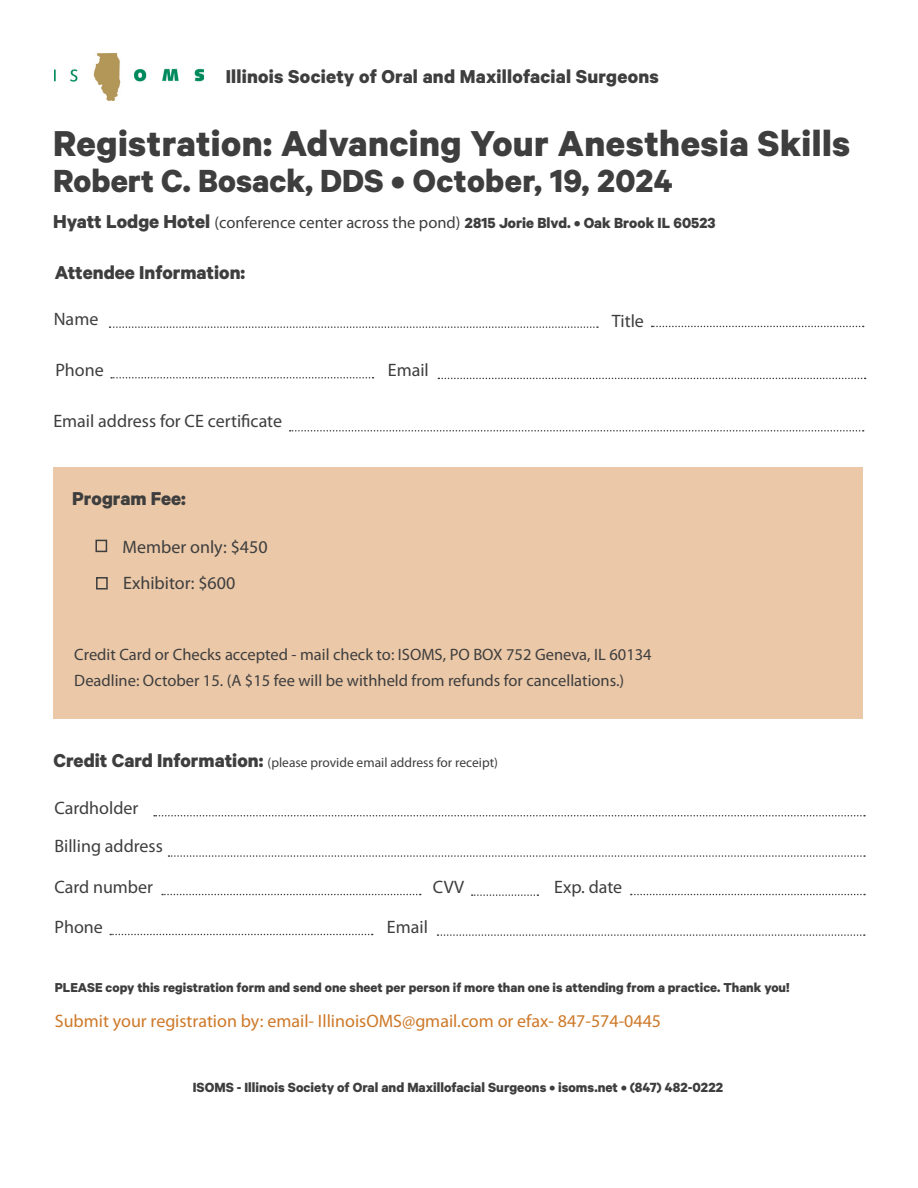
<style>
.page{position:relative;width:918px;height:1188px;background:#fff}
.page>*{position:absolute;margin:0;border:0;box-sizing:border-box;transform-origin:0 0}
.t1{font:700 40.5px "Calibre";letter-spacing:.01em;color:#3e3e3f}
.t2{font:700 36px "Calibre";letter-spacing:.005em;color:#3e3e3f}
.t3{font:700 21px "Calibre";letter-spacing:.01em;color:#3e3e3f}
.t4{font:18px "Myriad Pro";color:#3e3e3f}
.t5{font:18px "Myriad Pro";color:#ce7929}
.t6{font:16.5px "Myriad Pro";color:#3e3e3f}
.t7{font:700 15px "Calibre";color:#3e3e3f}
.t8{font:700 14.55px "Calibre";color:#3e3e3f}
.t9{font:13.5px "Myriad Pro";color:#3e3e3f}
.s1{font-family:"Calibre";font-weight:700;font-size:21px}
.s2{font-family:"Calibre";font-weight:700}
</style>
<div class="page">
<svg style="left:110px;top:326px;width:488px;height:2px"></svg>
<svg style="left:652px;top:326px;width:212px;height:1px"></svg>
<svg style="left:111px;top:377px;width:263px;height:2px"></svg>
<svg style="left:438px;top:378px;width:428px;height:1px"></svg>
<svg style="left:290px;top:430px;width:574px;height:2px"></svg>
<div style="left:53px;top:467px;width:810px;height:252px;background:#ebc8a7"></div>
<div style="left:95px;top:540px;width:12px;height:12px;border:2px solid #3e3e3f"></div>
<svg style="left:154px;top:815px;width:711px;height:1px"></svg>
<svg style="left:169px;top:855px;width:696px;height:2px"></svg>
<svg style="left:162px;top:894px;width:259px;height:1px"></svg>
<svg style="left:472px;top:894px;width:66px;height:2px"></svg>
<svg style="left:631px;top:894px;width:234px;height:1px"></svg>
<svg style="left:110px;top:934px;width:263px;height:1px"></svg>
<svg style="left:437px;top:934px;width:428px;height:2px"></svg>
<div style="left:96px;top:577px;width:12px;height:13px;border:2px solid #3e3e3f"></div>
<img style="left:54px;top:54px;width:149px;height:47px">
<p class="t3" style="left:226px;top:64px;width:435px">Illinois Society of Oral and Maxillofacial Surgeons</p>
<p class="t1" style="left:53px;top:119px;width:799px">Registration: Advancing Your Anesthesia Skills</p>
<p class="t2" style="left:53px;top:159px;width:621px">Robert C. Bosack, DDS • October, 19, 2024</p>
<p class="t6" style="left:53px;top:213px;width:664px"><span class="s1">Hyatt Lodge Hotel</span> (conference center across the pond) <span class="s2">2815 Jorie Blvd. • Oak Brook IL 60523</span></p>
<p class="t3" style="left:55px;top:260px;width:192px">Attendee Information:</p>
<p class="t4" style="left:54px;top:308px;width:46px">Name</p>
<p class="t4" style="left:612px;top:310px;width:34px">Title</p>
<p class="t4" style="left:55px;top:359px;width:50px">Phone</p>
<p class="t4" style="left:388px;top:359px;width:43px">Email</p>
<p class="t4" style="left:53px;top:410px;width:230px">Email address for CE certificate</p>
<p class="t3" style="left:72px;top:486px;width:115px">Program Fee:</p>
<p class="t4" style="left:123px;top:536px;width:147px">Member only: $450</p>
<p class="t4" style="left:123px;top:572px;width:114px">Exhibitor: $600</p>
<p class="t6" style="left:74px;top:644px;width:579px">Credit Card or Checks accepted - mail check to: ISOMS, PO BOX 752 Geneva, IL 60134</p>
<p class="t6" style="left:74px;top:670px;width:551px">Deadline: October 15. (A $15 fee will be withheld from refunds for cancellations.)</p>
<p class="t9" style="left:53px;top:754px;width:446px"><span class="s1">Credit Card Information:</span> (please provide email address for receipt)</p>
<p class="t4" style="left:54px;top:797px;width:86px">Cardholder</p>
<p class="t4" style="left:54px;top:835px;width:110px">Billing address</p>
<p class="t4" style="left:54px;top:876px;width:100px">Card number</p>
<p class="t4" style="left:433px;top:876px;width:33px">CVV</p>
<p class="t4" style="left:554px;top:876px;width:70px">Exp. date</p>
<p class="t4" style="left:55px;top:916px;width:50px">Phone</p>
<p class="t4" style="left:387px;top:916px;width:43px">Email</p>
<p class="t8" style="left:55px;top:978px;width:736px">PLEASE copy this registration form and send one sheet per person if more than one is attending from a practice. Thank you!</p>
<p class="t5" style="left:55px;top:1010px;width:608px">Submit your registration by: email- IllinoisOMS@gmail.com or efax- 847-574-0445</p>
<p class="t7" style="left:193px;top:1079px;width:532px">ISOMS - Illinois Society of Oral and Maxillofacial Surgeons • isoms.net • (847) 482-0222</p>
</div>
